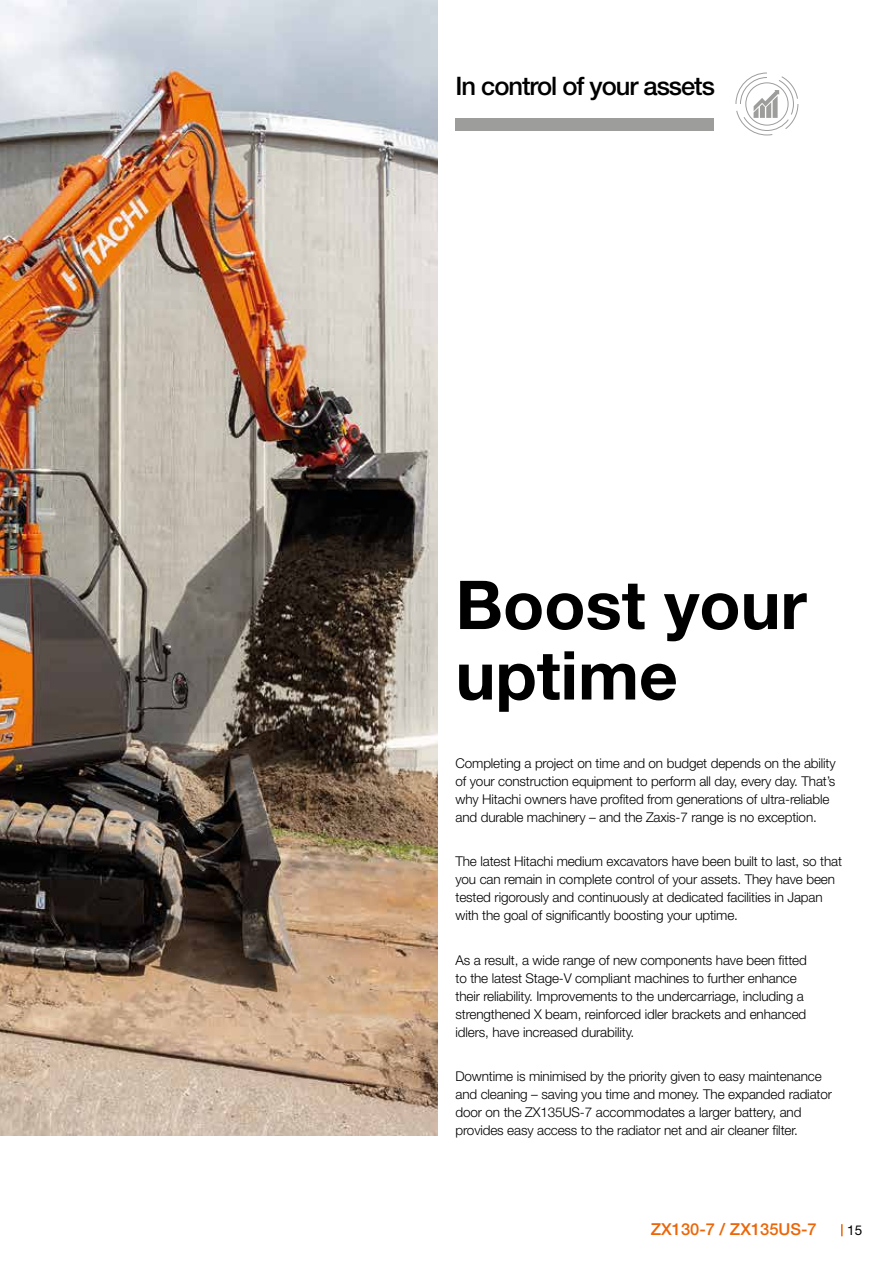
<style>
.page{position:relative;width:893px;height:1263px;background:#fff}
.page>*{position:absolute;margin:0;border:0;box-sizing:border-box;transform-origin:0 0}
.t1{font:700 67.5px/70.5px "Helvetica Neue LT Pro";color:#000}
.t2{font:500 25.5px "Helvetica Neue LT Pro";letter-spacing:-.04em;color:#000}
.t3{font:500 16.5px "Helvetica Neue LT Pro";color:#ec6608}
.t4{font:300 13.5px/18px "Helvetica Neue LT Pro";letter-spacing:-.01em;color:#000}
.t5{font:13.5px "Helvetica Neue LT Pro";color:#000}
</style>
<div class="page">
<svg style="left:841px;top:1224px;width:2px;height:12px"></svg>
<img style="left:0;top:0;width:437px;height:1135px">
<div style="left:455px;top:118px;width:258px;height:12px;background:#9d9d9c"></div>
<svg style="left:735px;top:72px;width:64px;height:64px"></svg>
<h2 class="t2" style="left:455px;top:77px;width:261px">In control of your assets</h2>
<h1 class="t1" style="left:455px;top:576px;width:353px">Boost your uptime</h1>
<p class="t4" style="left:455px;top:755px;width:382px">Completing a project on time and on budget depends on the ability of your construction equipment to perform all day, every day. That’s why Hitachi owners have profited from generations of ultra-reliable and durable machinery – and the Zaxis-7 range is no exception.</p>
<p class="t4" style="left:455px;top:854px;width:388px">The latest Hitachi medium excavators have been built to last, so that you can remain in complete control of your assets. They have been tested rigorously and continuously at dedicated facilities in Japan with the goal of significantly boosting your uptime.</p>
<p class="t4" style="left:455px;top:952px;width:353px">As a result, a wide range of new components have been fitted to the latest Stage-V compliant machines to further enhance their reliability. Improvements to the undercarriage, including a strengthened X beam, reinforced idler brackets and enhanced idlers, have increased durability.</p>
<p class="t4" style="left:455px;top:1069px;width:378px">Downtime is minimised by the priority given to easy maintenance and cleaning – saving you time and money. The expanded radiator door on the ZX135US-7 accommodates a larger battery, and provides easy access to the radiator net and air cleaner filter.</p>
<p class="t3" style="left:651px;top:1223px;width:167px">ZX130-7 / ZX135US-7</p>
<p class="t5" style="left:847px;top:1225px;width:17px">15</p>
</div>
